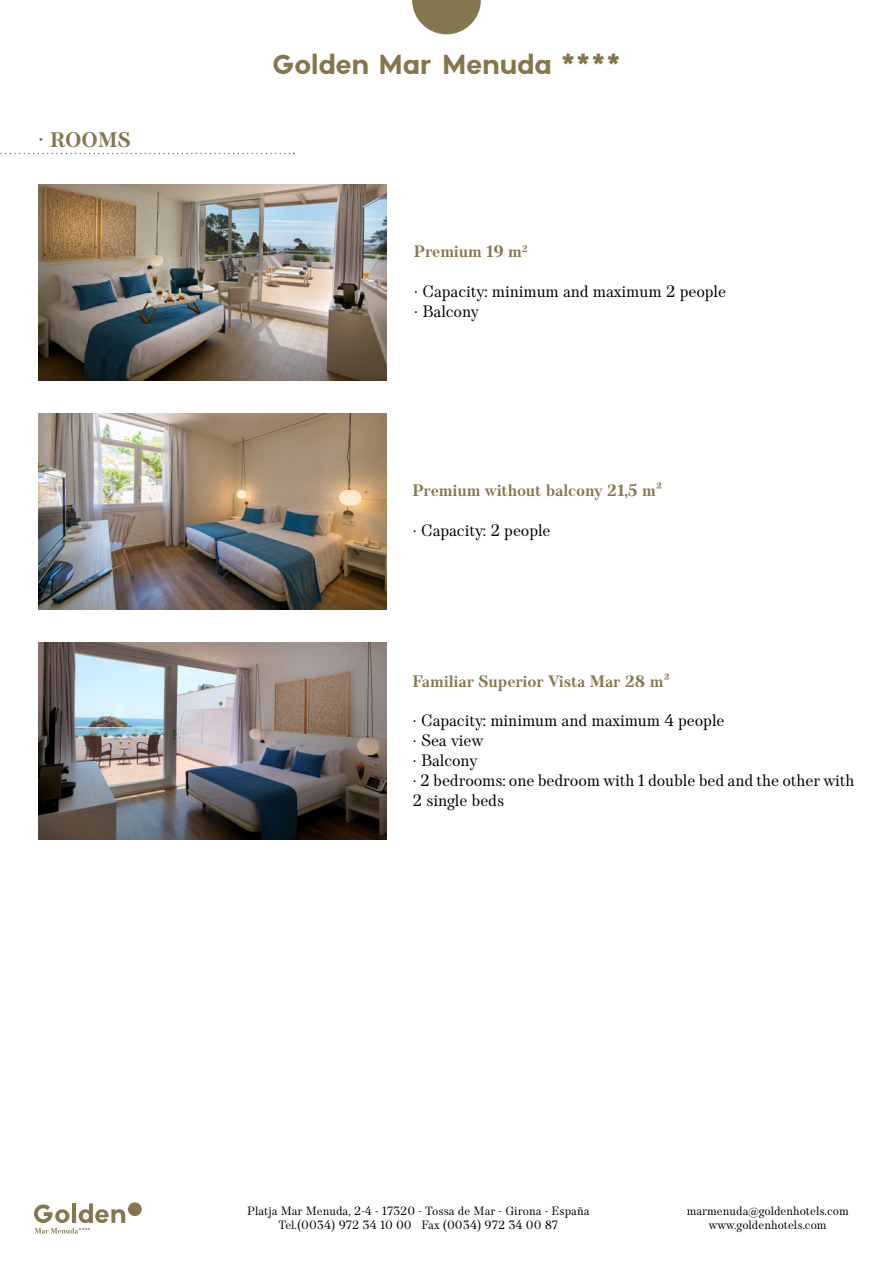
<style>
.page{position:relative;width:893px;height:1263px;background:#fff}
.page>*{position:absolute;margin:0;border:0;box-sizing:border-box;transform-origin:0 0}
.t1{font:700 27px "Pantra";letter-spacing:-.03em;color:#86764e}
.t2{font:700 21px "TT Barrels";color:#86764e}
.t3{font:16.5px/19.8px "TT Barrels";letter-spacing:-.01em;color:#000}
.t4{font:700 16.5px "TT Barrels";letter-spacing:-.01em;color:#86764e}
.t5{font:12px/14.4px "TT Barrels";color:#000;text-align:center}
</style>
<div class="page">
<svg style="left:34px;top:1203px;width:91px;height:30px"></svg>
<div style="left:128px;top:1202px;width:14px;height:14px;background:#86764e;border-radius:50%"></div>
<svg style="left:412px;top:0;width:69px;height:34px"></svg>
<img style="left:38px;top:184px;width:349px;height:196px">
<img style="left:38px;top:413px;width:349px;height:197px">
<img style="left:38px;top:643px;width:349px;height:196px">
<svg style="left:0;top:153px;width:294px;height:1px"></svg>
<p class="t2" style="left:38px;top:127px;width:94px">· ROOMS</p>
<h1 class="t1" style="left:272px;top:48px;width:351px">Golden Mar Menuda ****</h1>
<p class="t4" style="left:414px;top:242px;width:116px">Premium 19 m<sup>2</sup></p>
<p class="t3" style="left:414px;top:282px;width:314px">· Capacity: minimum and maximum 2 people · Balcony</p>
<p class="t4" style="left:412px;top:481px;width:251px">Premium without balcony 21,5 m2</p>
<p class="t3" style="left:412px;top:521px;width:140px">· Capacity: 2 people</p>
<p class="t4" style="left:412px;top:671px;width:259px">Familiar Superior Vista Mar 28 m2</p>
<p class="t3" style="left:412px;top:711px;width:444px">· Capacity: minimum and maximum 4 people<br>· Sea view<br>· Balcony<br>· 2 bedrooms: one bedroom with 1 double bed and the other with<br>2 single beds</p>
<p class="t5" style="left:247px;top:1204px;width:344px">Platja Mar Menuda, 2-4 - 17320 - Tossa de Mar - Girona - España<br>Tel.(0034) 972 34 10 00 Fax (0034) 972 34 00 87</p>
<p class="t5" style="left:687px;top:1204px;width:163px">marmenuda@goldenhotels.com www.goldenhotels.com</p>
</div>
